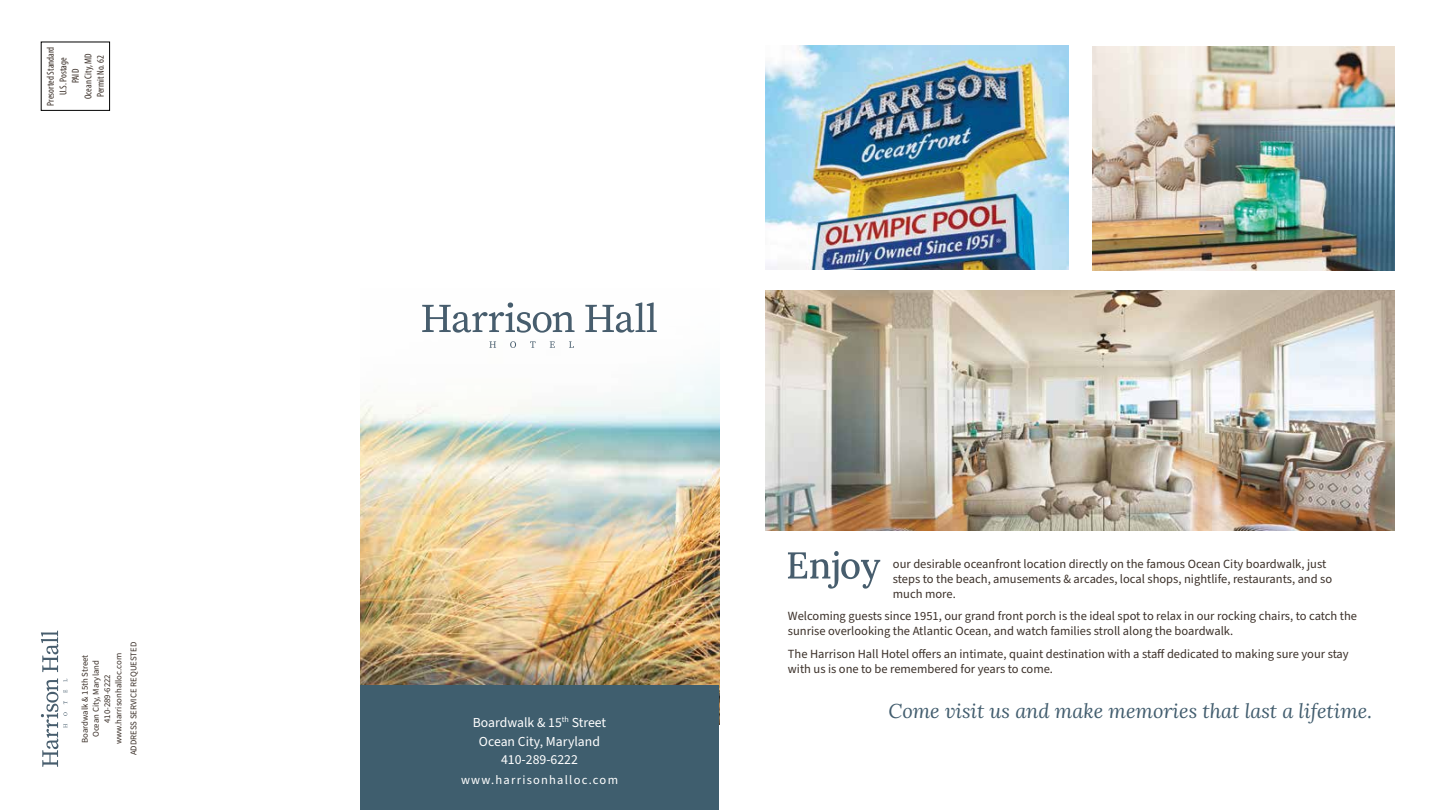
<style>
.page{position:relative;width:1440px;height:810px;background:#fff}
.page>*{position:absolute;margin:0;border:0;box-sizing:border-box;transform-origin:0 0}
.t1{font:italic 20px "Lora";color:#425d6e}
.t2{font:13.75px/18.8px "Source Sans Pro";color:#fff;text-align:center}
.t3{font:12.5px/15px "Source Sans Pro";color:#3b3029}
.t4{font:12.5px "Source Sans Pro";letter-spacing:.1em;color:#fff}
.t5{font:condensed 10px/12.5px "Myriad Pro";letter-spacing:.005em;color:#3b3029;text-align:center}
.t6{font:8.75px/11.2px "Source Sans Pro";color:#3b3029;text-align:center}
</style>
<div class="page">
<img style="left:361px;top:341px;width:358px;height:345px">
<div style="left:361px;top:686px;width:358px;height:124px;background:#3f5e6e"></div>
<img style="left:765px;top:45px;width:304px;height:225px">
<img style="left:1093px;top:46px;width:302px;height:225px">
<img style="left:766px;top:291px;width:628px;height:239px">
<div style="left:41px;top:42px;width:69px;height:69px;border:1px solid #000101"></div>
<svg style="left:422px;top:302px;width:153px;height:31px"></svg>
<svg style="left:585px;top:302px;width:72px;height:31px"></svg>
<svg style="left:489px;top:341px;width:7px;height:7px"></svg>
<svg style="left:510px;top:341px;width:6px;height:7px"></svg>
<svg style="left:530px;top:341px;width:6px;height:7px"></svg>
<svg style="left:550px;top:341px;width:5px;height:7px"></svg>
<svg style="left:569px;top:341px;width:5px;height:7px"></svg>
<svg style="left:41px;top:631px;width:17px;height:41px"></svg>
<svg style="left:41px;top:678px;width:26px;height:89px"></svg>
<svg style="left:788px;top:551px;width:92px;height:38px"></svg>
<p class="t5" style="left:44px;top:106px;width:61px;rotate:-90deg">Presorted Standard<br>U.S. Postage<br>PAID<br>Ocean City, MD<br>Permit No. 62</p>
<p class="t6" style="left:79px;top:744px;width:93px;rotate:-90deg">Boardwalk &amp; 15th Street<br>Ocean City, Maryland<br>410-289-6222 www.harrisonhalloc.com</p>
<p class="t6" style="left:128px;top:755px;width:115px;rotate:-90deg">ADDRESS SERVICE REQUESTED</p>
<p class="t2" style="left:473px;top:713px;width:135px">Boardwalk &amp; 15<sup>th</sup> Street<br>Ocean City, Maryland<br>410-289-6222</p>
<p class="t4" style="left:461px;top:772px;width:159px">www.harrisonhalloc.com</p>
<p class="t3" style="left:893px;top:556px;width:441px">our desirable oceanfront location directly on the famous Ocean City boardwalk, just steps to the beach, amusements &amp; arcades, local shops, nightlife, restaurants, and so much more.</p>
<p class="t3" style="left:788px;top:609px;width:571px">Welcoming guests since 1951, our grand front porch is the ideal spot to relax in our rocking chairs, to catch the sunrise overlooking the Atlantic Ocean, and watch families stroll along the boardwalk.</p>
<p class="t3" style="left:788px;top:646px;width:562px">The Harrison Hall Hotel offers an intimate, quaint destination with a staff dedicated to making sure your stay with us is one to be remembered for years to come.</p>
<h1 class="t1" style="left:889px;top:697px;width:485px">Come visit us and make memories that last a lifetime.</h1>
</div>
